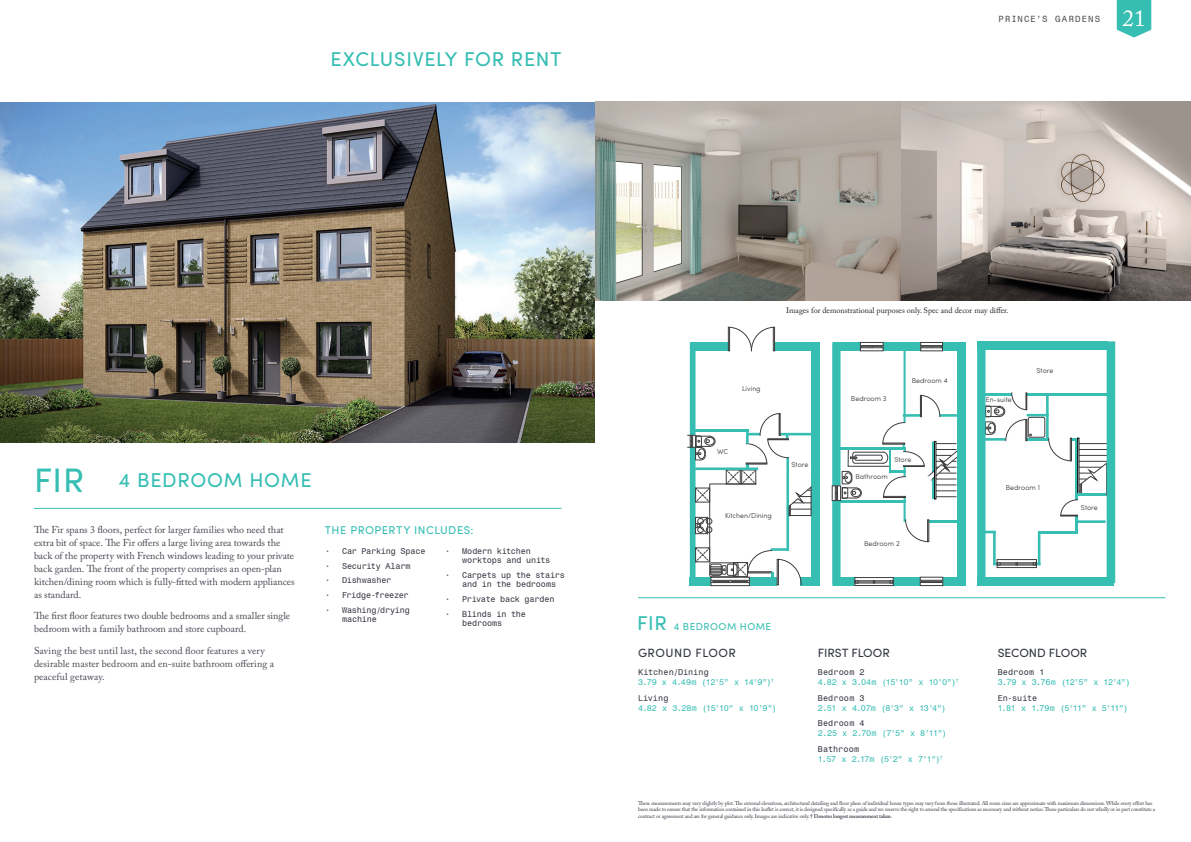
<style>
.page{position:relative;width:1191px;height:842px;background:#fff}
.page>*{position:absolute;margin:0;border:0;box-sizing:border-box;transform-origin:0 0}
.t1{font:23px "Adobe Caslon Pro";color:#fff}
.t2{font:20px "Sofia Pro";letter-spacing:.035em;color:#36beb3}
.t3{font:12px "Sofia Pro";color:#323640}
.t4{font:12px "Sofia Pro";letter-spacing:.04em;color:#323640}
.t5{font:11.3px "Sofia Pro";letter-spacing:.04em;color:#36beb3}
.t6{font:10px/13px "Adobe Caslon Pro";color:#42464f}
.t7{font:10px "Sofia Pro";letter-spacing:.05em;color:#36beb3}
.t8{font:9px "Monospace 821 BT";letter-spacing:.125em;color:#4b4c4d}
.t9{font:8.5px/9.4px "Monospace 821 BT";letter-spacing:-.02em;color:#323640}
.t10{font:8.5px/10px "Monospace 821 BT";letter-spacing:-.01em;color:#36beb3}
.t11{font:8.5px "Monospace 821 BT";letter-spacing:-.04em;color:#36beb3}
.t12{font:8.5px "Monospace 821 BT";letter-spacing:.02em;color:#323640}
.t13{font:8px "Adobe Caslon Pro";color:#231f20}
.t14{font:300 7.1px "Sofia Pro Soft";color:#333739}
.t15{font:5.5px/6.6px "Adobe Caslon Pro";letter-spacing:-.025em;color:#323640}
.s1{font-size:34px}
.s2{font-size:20px}
.s3{color:#323640}
.s4{font-weight:600}
</style>
<div class="page">
<svg style="left:1116px;top:0;width:35px;height:38px"></svg>
<img style="left:0;top:102px;width:595px;height:340px">
<hr style="left:34px;top:508px;width:527px;height:1px;background:#36beb3">
<hr style="left:638px;top:597px;width:527px;height:1px;background:#36beb3">
<hr style="left:1026px;top:393px;width:82px;height:2px;background:#36beb3">
<hr style="left:1046px;top:393px;width:2px;height:48px;background:#36beb3">
<hr style="left:1037px;top:531px;width:3px;height:34px;background:#36beb3">
<hr style="left:993px;top:531px;width:2px;height:34px;background:#36beb3">
<svg style="left:985px;top:531px;width:11px;height:2px"></svg>
<hr style="left:1037px;top:531px;width:40px;height:2px;background:#36beb3">
<hr style="left:1026px;top:438px;width:22px;height:3px;background:#36beb3">
<hr style="left:1026px;top:414px;width:22px;height:2px;background:#36beb3">
<div style="left:690px;top:342px;width:5px;height:93px;background:#36beb3"></div>
<div style="left:811px;top:342px;width:8px;height:241px;background:#36beb3"></div>
<div style="left:800px;top:577px;width:19px;height:8px;background:#36beb3"></div>
<div style="left:690px;top:342px;width:38px;height:9px;background:#36beb3"></div>
<div style="left:977px;top:577px;width:136px;height:8px;background:#36beb3"></div>
<div style="left:977px;top:341px;width:130px;height:9px;background:#36beb3"></div>
<div style="left:774px;top:342px;width:45px;height:9px;background:#36beb3"></div>
<div style="left:977px;top:342px;width:8px;height:243px;background:#36beb3"></div>
<hr style="left:928px;top:520px;width:29px;height:2px;background:#36beb3">
<hr style="left:838px;top:501px;width:67px;height:2px;background:#36beb3">
<hr style="left:903px;top:346px;width:2px;height:77px;background:#36beb3">
<hr style="left:903px;top:497px;width:2px;height:25px;background:#36beb3">
<div style="left:832px;top:342px;width:8px;height:144px;background:#36beb3"></div>
<div style="left:832px;top:501px;width:8px;height:84px;background:#36beb3"></div>
<div style="left:833px;top:342px;width:27px;height:9px;background:#36beb3"></div>
<div style="left:883px;top:342px;width:38px;height:9px;background:#36beb3"></div>
<div style="left:942px;top:342px;width:21px;height:9px;background:#36beb3"></div>
<div style="left:833px;top:577px;width:22px;height:8px;background:#36beb3"></div>
<div style="left:893px;top:577px;width:27px;height:8px;background:#36beb3"></div>
<div style="left:942px;top:577px;width:23px;height:8px;background:#36beb3"></div>
<div style="left:927px;top:520px;width:2px;height:22px;border:1px solid #3e3e3f"></div>
<svg style="left:905px;top:520px;width:22px;height:22px"></svg>
<div style="left:854px;top:577px;width:39px;height:9px;border:1px solid #3e3e3f"></div>
<svg style="left:855px;top:581px;width:38px;height:2px"></svg>
<div style="left:997px;top:559px;width:39px;height:9px;border:1px solid #3e3e3f"></div>
<svg style="left:995px;top:563px;width:42px;height:2px"></svg>
<svg style="left:920px;top:577px;width:23px;height:9px"></svg>
<svg style="left:860px;top:342px;width:23px;height:9px"></svg>
<svg style="left:920px;top:342px;width:22px;height:9px"></svg>
<div style="left:957px;top:342px;width:8px;height:242px;background:#36beb3"></div>
<svg style="left:985px;top:393px;width:46px;height:48px"></svg>
<div style="left:1028px;top:417px;width:16px;height:20px;border:1px solid #3e3e3f;border-radius:2px"></div>
<svg style="left:728px;top:327px;width:46px;height:24px"></svg>
<svg style="left:687px;top:413px;width:124px;height:173px"></svg>
<svg style="left:832px;top:395px;width:125px;height:106px"></svg>
<svg style="left:1048px;top:438px;width:58px;height:95px"></svg>
<hr style="left:1076px;top:493px;width:29px;height:3px;background:#36beb3">
<div style="left:1106px;top:341px;width:9px;height:242px;background:#36beb3"></div>
<img style="left:595px;top:102px;width:306px;height:198px">
<svg style="left:901px;top:102px;width:290px;height:198px;background:#aea6a0"></svg>
<h2 class="t2" style="left:330px;top:44px;width:232px">EXCLUSIVELY FOR RENT</h2>
<h3 class="t8" style="left:998px;top:13px;width:103px">PRINCE’S GARDENS</h3>
<h1 class="t1" style="left:1122px;top:5px;width:24px">21</h1>
<h2 class="t2" style="left:34px;top:465px;width:279px"><span class="s1">FIR</span> 4 BEDROOM HOME</h2>
<p class="t6" style="left:34px;top:523px;width:262px">The Fir spans 3 floors, perfect for larger families who need that extra bit of space. The Fir offers a large living area towards the back of the property with French windows leading to your private back garden. The front of the property comprises an open-plan kitchen/dining room which is fully-fitted with modern appliances as standard.</p>
<h3 class="t6" style="left:34px;top:609px;width:257px">The first floor features two double bedrooms and a smaller single bedroom with a family bathroom and store cupboard.</h3>
<h3 class="t6" style="left:34px;top:644px;width:242px">Saving the best until last, the second floor features a very desirable master bedroom and en-suite bathroom offering a peaceful getaway.</h3>
<h3 class="t5" style="left:325px;top:521px;width:150px">THE PROPERTY INCLUDES:</h3>
<h3 class="t9" style="left:325px;top:546px;width:102px">• Car Parking Space</h3>
<h3 class="t9" style="left:325px;top:561px;width:87px">• Security Alarm</h3>
<h3 class="t9" style="left:325px;top:575px;width:68px">• Dishwasher</h3>
<h3 class="t9" style="left:325px;top:590px;width:85px">• Fridge-freezer</h3>
<h3 class="t9" style="left:342px;top:605px;width:69px;text-indent:-17px">• Washing/drying machine</h3>
<h3 class="t9" style="left:462px;top:546px;width:90px;text-indent:-17px">• Modern kitchen worktops and units</h3>
<h3 class="t9" style="left:462px;top:570px;width:104px;text-indent:-17px">• Carpets up the stairs and in the bedrooms</h3>
<h3 class="t9" style="left:445px;top:594px;width:111px">• Private back garden</h3>
<h3 class="t9" style="left:462px;top:609px;width:65px;text-indent:-17px">• Blinds in the bedrooms</h3>
<h3 class="t13" style="left:786px;top:305px;width:224px">Images for demonstrational purposes only. Spec and decor may differ.</h3>
<p class="t14" style="left:742px;top:383px;width:20px">Living</p>
<p class="t14" style="left:717px;top:446px;width:13px">WC</p>
<p class="t14" style="left:725px;top:511px;width:48px">Kitchen/Dining</p>
<p class="t14" style="left:791px;top:460px;width:18px">Store</p>
<p class="t14" style="left:851px;top:393px;width:37px">Bedroom 3</p>
<p class="t14" style="left:911px;top:376px;width:37px">Bedroom 4</p>
<p class="t14" style="left:894px;top:455px;width:18px">Store</p>
<p class="t14" style="left:855px;top:471px;width:34px">Bathroom</p>
<p class="t14" style="left:864px;top:539px;width:37px">Bedroom 2</p>
<p class="t14" style="left:985px;top:395px;width:28px">En-suite</p>
<p class="t14" style="left:1036px;top:366px;width:18px">Store</p>
<p class="t14" style="left:1005px;top:482px;width:36px">Bedroom 1</p>
<p class="t14" style="left:1081px;top:502px;width:18px">Store</p>
<h3 class="t7" style="left:637px;top:619px;width:136px"><span class="s2">FIR</span> 4 BEDROOM HOME</h3>
<h3 class="t10" style="left:638px;top:667px;width:137px"><span class="s3">Kitchen/Dining<br></span>3.79 x 4.49m (12’5” x 14’9”)<sup>†</sup></h3>
<h3 class="t9" style="left:638px;top:693px;width:32px">Living</h3>
<h3 class="t11" style="left:638px;top:702px;width:140px">4.82 x 3.28m (15’10” x 10’9”)</h3>
<h3 class="t4" style="left:638px;top:644px;width:99px">GROUND FLOOR</h3>
<h3 class="t3" style="left:818px;top:644px;width:73px">FIRST FLOOR</h3>
<h3 class="t3" style="left:997px;top:644px;width:91px">SECOND FLOOR</h3>
<h3 class="t10" style="left:818px;top:667px;width:142px"><span class="s3">Bedroom 2<br></span>4.82 x 3.04m (15’10” x 10’0”)<sup>†</sup></h3>
<h3 class="t12" style="left:818px;top:692px;width:48px">Bedroom 3</h3>
<h3 class="t10" style="left:818px;top:703px;width:130px">2.51 x 4.07m (8’3” x 13’4”)</h3>
<h3 class="t12" style="left:818px;top:718px;width:48px">Bedroom 4</h3>
<h3 class="t10" style="left:818px;top:728px;width:130px">2.25 x 2.70m (7’5” x 8’11”)</h3>
<h3 class="t10" style="left:818px;top:744px;width:126px"><span class="s3">Bathroom<br></span>1.57 x 2.17m (5’2” x 7’1”)<sup>†</sup></h3>
<h3 class="t12" style="left:997px;top:667px;width:48px">Bedroom 1</h3>
<h3 class="t10" style="left:997px;top:677px;width:134px">3.79 x 3.76m (12’5” x 12’4”)</h3>
<h3 class="t9" style="left:997px;top:693px;width:41px">En-suite</h3>
<h3 class="t10" style="left:997px;top:703px;width:132px">1.81 x 1.79m (5’11” x 5’11”)</h3>
<p class="t15" style="left:638px;top:799px;width:518px">These measurements may vary slightly by plot. The external elevations, architectural detailing and floor plans of individual house types may vary from those illustrated. All room sizes are approximate with maximum dimensions. While every effort has been made to ensure that the information contained in this leaflet is correct, it is designed specifically as a guide and we reserve the right to amend the specifications as necessary and without notice. These particulars do not wholly or in part constitute a contract or agreement and are for general guidance only. Images are indicative only. <span class="s4">† Denotes longest measurement taken.</span></p>
</div>
